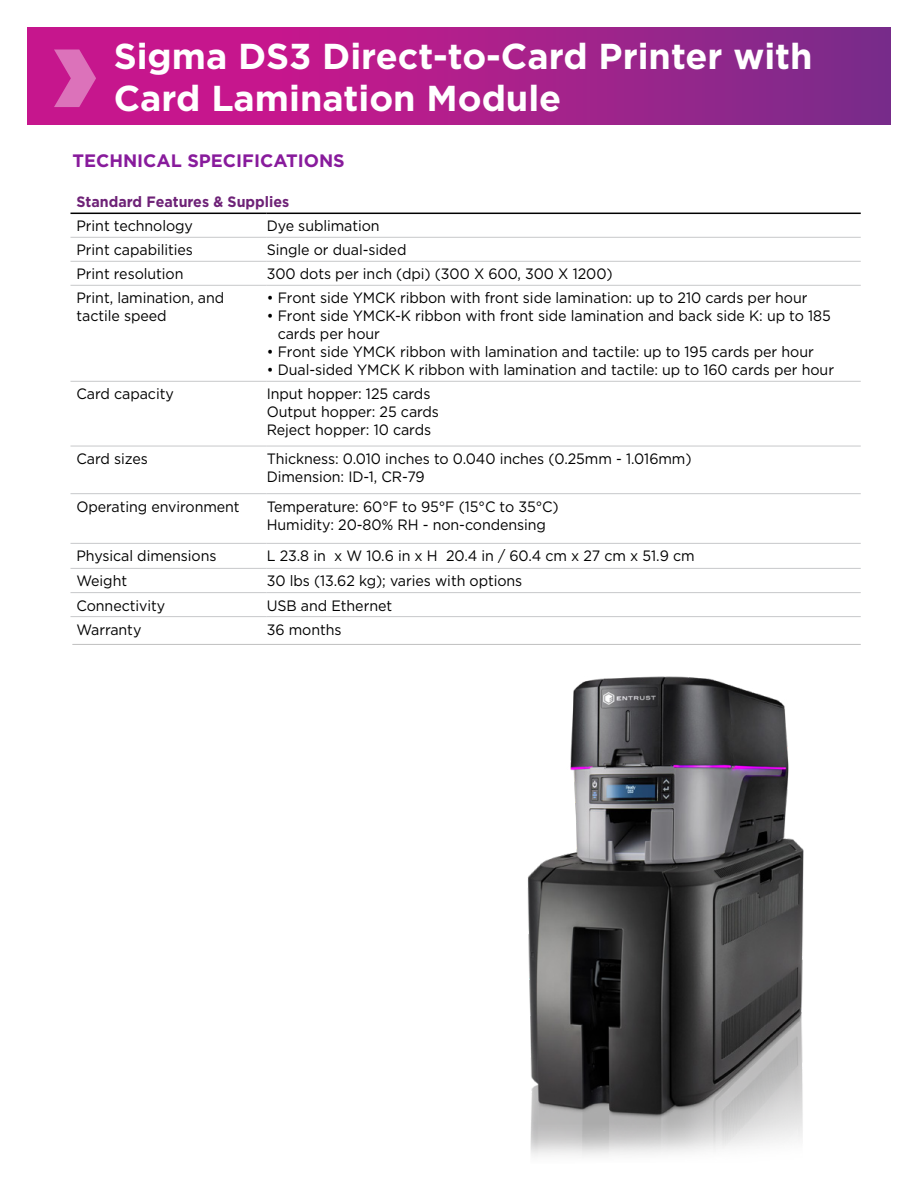
<style>
.page{position:relative;width:918px;height:1188px;background:#fff}
.page>*{position:absolute;margin:0;border:0;box-sizing:border-box;transform-origin:0 0}
.t1{font:700 36px/42px "Gotham";color:#fff}
.t2{font:700 18px "Gotham";color:#881b9c}
.t3{font:15px/18px "Gotham";letter-spacing:-.005em;color:#000;scale:.95 1}
.t4{font:700 15px "Gotham";color:#6e2277;scale:.95 1}
</style>
<div class="page">
<hr style="left:70px;top:616px;width:197px;height:1px;background:#c7c8ca">
<hr style="left:267px;top:616px;width:594px;height:1px;background:#c7c8ca">
<hr style="left:70px;top:237px;width:197px;height:1px;background:#c7c8ca">
<hr style="left:267px;top:237px;width:594px;height:1px;background:#c7c8ca">
<hr style="left:70px;top:261px;width:197px;height:1px;background:#c7c8ca">
<hr style="left:267px;top:261px;width:594px;height:1px;background:#c7c8ca">
<hr style="left:70px;top:285px;width:197px;height:1px;background:#c7c8ca">
<hr style="left:267px;top:285px;width:594px;height:1px;background:#c7c8ca">
<hr style="left:70px;top:213px;width:197px;height:1px;background:#000">
<hr style="left:267px;top:213px;width:594px;height:1px;background:#000">
<hr style="left:70px;top:381px;width:197px;height:1px;background:#c7c8ca">
<hr style="left:267px;top:381px;width:594px;height:1px;background:#c7c8ca">
<hr style="left:70px;top:446px;width:197px;height:1px;background:#c7c8ca">
<hr style="left:267px;top:446px;width:594px;height:1px;background:#c7c8ca">
<hr style="left:70px;top:493px;width:197px;height:1px;background:#c7c8ca">
<hr style="left:267px;top:493px;width:594px;height:1px;background:#c7c8ca">
<hr style="left:70px;top:543px;width:197px;height:1px;background:#c7c8ca">
<hr style="left:267px;top:543px;width:594px;height:1px;background:#c7c8ca">
<hr style="left:70px;top:568px;width:197px;height:1px;background:#c7c8ca">
<hr style="left:267px;top:568px;width:594px;height:1px;background:#c7c8ca">
<hr style="left:70px;top:592px;width:197px;height:1px;background:#c7c8ca">
<hr style="left:267px;top:592px;width:594px;height:1px;background:#c7c8ca">
<hr style="left:72px;top:644px;width:789px;height:1px;background:#000">
<svg style="left:27px;top:27px;width:864px;height:98px;background:#aa1f8b"></svg>
<svg style="left:54px;top:50px;width:42px;height:57px;background:#d34da8"></svg>
<img style="left:527px;top:676px;width:277px;height:480px">
<h1 class="t1" style="left:114px;top:35px;width:700px">Sigma DS3 Direct-to-Card Printer with<br>Card Lamination Module</h1>
<p class="t2" style="left:72px;top:148px;width:274px">TECHNICAL SPECIFICATIONS</p>
<p class="t4" style="left:76px;top:192px;width:226px">Standard Features &amp; Supplies</p>
<p class="t3" style="left:76px;top:217px;width:124px">Print technology</p>
<p class="t3" style="left:267px;top:217px;width:120px">Dye sublimation</p>
<p class="t3" style="left:76px;top:241px;width:124px">Print capabilities</p>
<p class="t3" style="left:267px;top:241px;width:149px">Single or dual-sided</p>
<p class="t3" style="left:76px;top:265px;width:114px">Print resolution</p>
<p class="t3" style="left:267px;top:265px;width:366px">300 dots per inch (dpi) (300 X 600, 300 X 1200)</p>
<p class="t3" style="left:76px;top:289px;width:157px">Print, lamination, and tactile speed</p>
<p class="t3" style="left:267px;top:289px;width:571px">• Front side YMCK ribbon with front side lamination: up to 210 cards per hour</p>
<p class="t3" style="left:278px;top:307px;width:584px;text-indent:-11px">• Front side YMCK-K ribbon with front side lamination and back side K: up to 185 cards per hour</p>
<p class="t3" style="left:267px;top:343px;width:577px">• Front side YMCK ribbon with lamination and tactile: up to 195 cards per hour</p>
<p class="t3" style="left:267px;top:361px;width:599px">• Dual-sided YMCK K ribbon with lamination and tactile: up to 160 cards per hour</p>
<p class="t3" style="left:76px;top:385px;width:104px">Card capacity</p>
<p class="t3" style="left:267px;top:385px;width:183px">Input hopper: 125 cards<br>Output hopper: 25 cards<br>Reject hopper: 10 cards</p>
<p class="t3" style="left:76px;top:449px;width:77px">Card sizes</p>
<p class="t3" style="left:267px;top:449px;width:449px">Thickness: 0.010 inches to 0.040 inches (0.25mm - 1.016mm)<br>Dimension: ID-1, CR-79</p>
<p class="t3" style="left:76px;top:497px;width:173px">Operating environment</p>
<p class="t3" style="left:267px;top:497px;width:309px">Temperature: 60°F to 95°F (15°C to 35°C)<br>Humidity: 20-80% RH - non-condensing</p>
<p class="t3" style="left:76px;top:547px;width:149px">Physical dimensions</p>
<p class="t3" style="left:267px;top:547px;width:452px">L 23.8 in x W 10.6 in x H 20.4 in / 60.4 cm x 27 cm x 51.9 cm</p>
<p class="t3" style="left:76px;top:572px;width:55px">Weight</p>
<p class="t3" style="left:267px;top:572px;width:271px">30 lbs (13.62 kg); varies with options</p>
<p class="t3" style="left:76px;top:596px;width:95px">Connectivity</p>
<p class="t3" style="left:267px;top:596px;width:134px">USB and Ethernet</p>
<p class="t3" style="left:76px;top:620px;width:70px">Warranty</p>
<p class="t3" style="left:267px;top:620px;width:80px">36 months</p>
</div>
